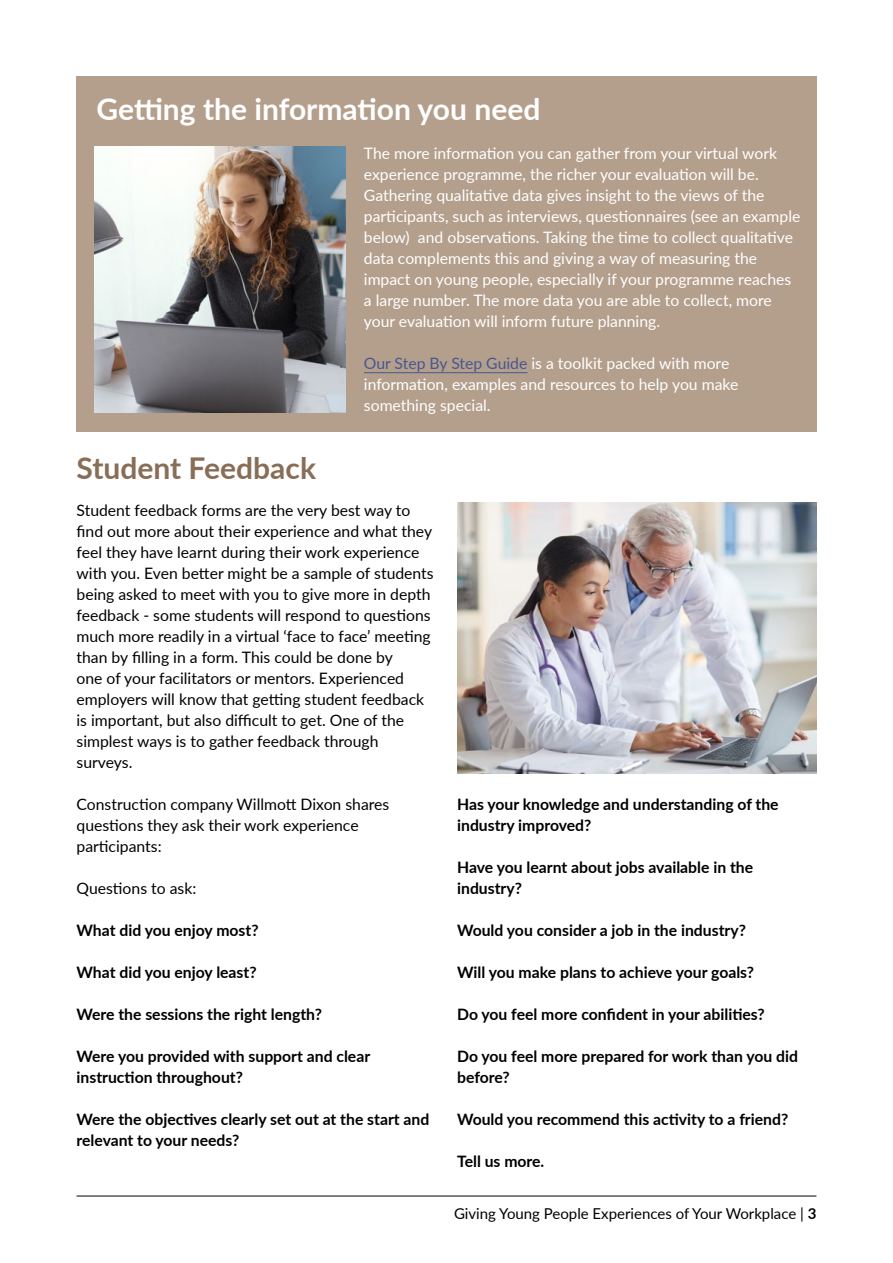
<style>
.page{position:relative;width:893px;height:1263px;background:#fff}
.page>*{position:absolute;margin:0;border:0;box-sizing:border-box;transform-origin:0 0}
.t1{font:700 30px "Lato";color:#fff}
.t2{font:700 30px "Lato";color:#886d57}
.t3{font:15.75px/21px "Lato";color:#000}
.t4{font:15.75px/21px "Lato";color:#fff}
.t5{font:700 15.75px/21px "Lato";color:#000}
.t6{font:15px "Lato";color:#000}
.s1{color:#465792}
.s2{font-weight:700}
</style>
<div class="page">
<img style="left:457px;top:502px;width:359px;height:271px">
<hr style="left:77px;top:1196px;width:739px;height:1px;background:#000">
<div style="left:76px;top:77px;width:740px;height:355px;background:#b49f8d"></div>
<img style="left:94px;top:147px;width:251px;height:265px">
<hr style="left:364px;top:372px;width:163px;height:1px;background:#465792">
<h1 class="t1" style="left:97px;top:87px;width:445px">Getting the information you need</h1>
<p class="t4" style="left:364px;top:142px;width:438px">The more information you can gather from your virtual work experience programme, the richer your evaluation will be.<br>Gathering qualitative data gives insight to the views of the participants, such as interviews, questionnaires (see an example below) and observations. Taking the time to collect qualitative data complements this and giving a way of measuring the impact on young people, especially if your programme reaches a large number. The more data you are able to collect, more your evaluation will inform future planning.</p>
<p class="t4" style="left:364px;top:352px;width:376px"><span class="s1">Our Step By Step Guide</span> is a toolkit packed with more information, examples and resources to help you make something special.</p>
<h1 class="t2" style="left:77px;top:446px;width:241px">Student Feedback</h1>
<p class="t3" style="left:77px;top:499px;width:359px">Student feedback forms are the very best way to find out more about their experience and what they feel they have learnt during their work experience with you. Even better might be a sample of students being asked to meet with you to give more in depth feedback - some students will respond to questions much more readily in a virtual ‘face to face’ meeting than by filling in a form. This could be done by<br>one of your facilitators or mentors. Experienced employers will know that getting student feedback is important, but also difficult to get. One of the simplest ways is to gather feedback through surveys.</p>
<p class="t3" style="left:77px;top:793px;width:314px">Construction company Willmott Dixon shares questions they ask their work experience participants:</p>
<p class="t3" style="left:77px;top:877px;width:121px">Questions to ask:</p>
<p class="t5" style="left:77px;top:919px;width:184px">What did you enjoy most?</p>
<p class="t5" style="left:77px;top:961px;width:182px">What did you enjoy least?</p>
<p class="t5" style="left:77px;top:1003px;width:247px">Were the sessions the right length?</p>
<p class="t5" style="left:77px;top:1045px;width:295px">Were you provided with support and clear instruction throughout?</p>
<p class="t5" style="left:77px;top:1108px;width:354px">Were the objectives clearly set out at the start and relevant to your needs?</p>
<p class="t5" style="left:457px;top:793px;width:323px">Has your knowledge and understanding of the industry improved?</p>
<p class="t5" style="left:457px;top:856px;width:298px">Have you learnt about jobs available in the industry?</p>
<p class="t5" style="left:457px;top:919px;width:290px">Would you consider a job in the industry?</p>
<p class="t5" style="left:457px;top:961px;width:299px">Will you make plans to achieve your goals?</p>
<p class="t5" style="left:457px;top:1003px;width:309px">Do you feel more confident in your abilities?</p>
<p class="t5" style="left:457px;top:1045px;width:342px">Do you feel more prepared for work than you did before?</p>
<p class="t5" style="left:457px;top:1108px;width:333px">Would you recommend this activity to a friend?</p>
<p class="t5" style="left:457px;top:1150px;width:89px">Tell us more.</p>
<p class="t6" style="left:454px;top:1203px;width:364px">Giving Young People Experiences of Your Workplace | <span class="s2">3</span></p>
</div>
